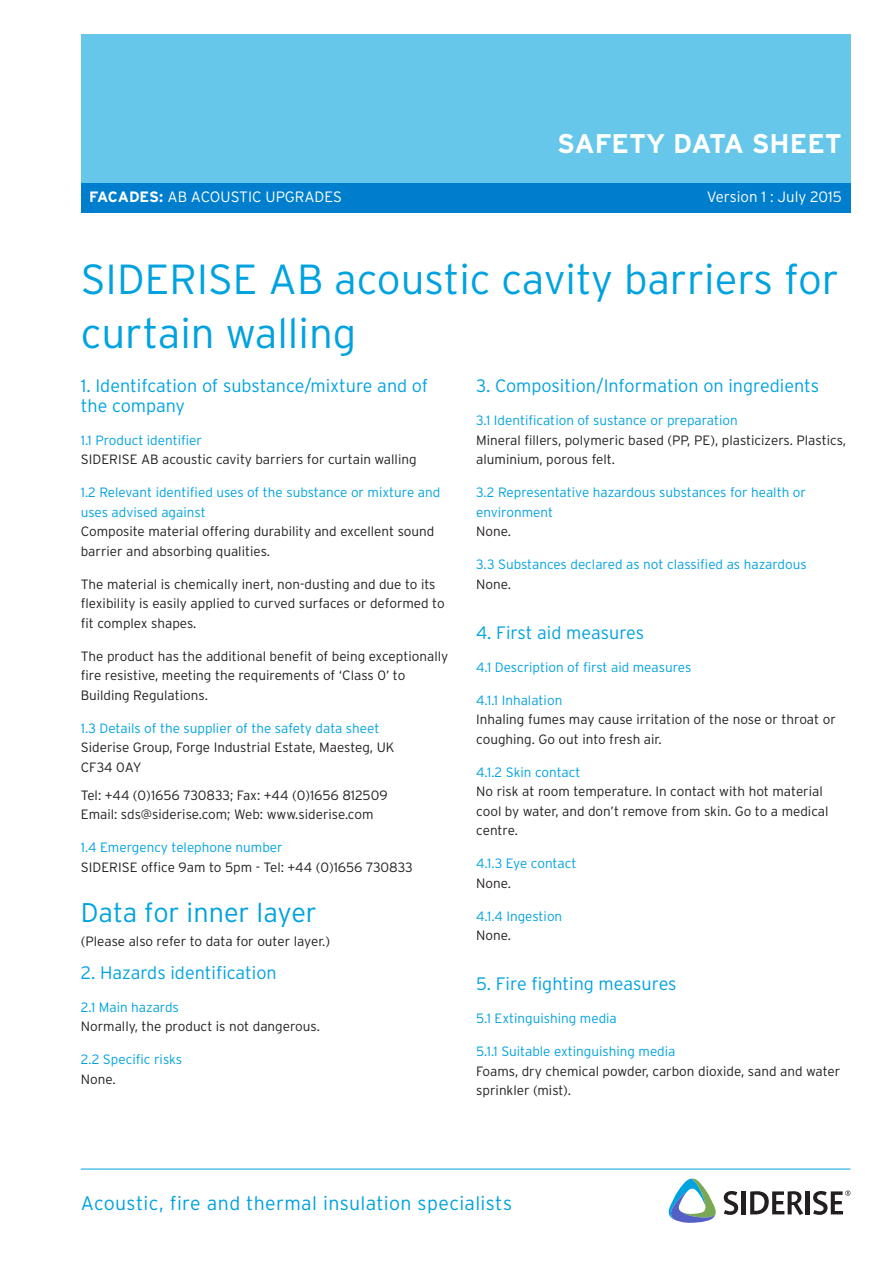
<style>
.page{position:relative;width:893px;height:1263px;background:#fff}
.page>*{position:absolute;margin:0;border:0;box-sizing:border-box;transform-origin:0 0}
.Heading{font:300 42px/54px "Interstate";color:#00a2df}
.Body{font:300 27px "Interstate";color:#00a2df}
.t1{font:700 27px "Interstate";color:#fff}
.Body-2{font:300 19.5px "Interstate";letter-spacing:.02em;color:#00a2df}
.Body-3{font:300 18px/19.5px "Interstate";color:#00a2df}
.t2{font:300 15px "Interstate";color:#fff}
.Body-4{font:300 13.5px/19.5px "Interstate";color:#231f20}
.Body-5{font:300 13.5px/19.5px "Interstate";color:#00a2df}
.s1{font-weight:700}
.s2{color:#00a2df}
.s3{color:#231f20}
</style>
<div class="page">
<div style="left:81px;top:34px;width:769px;height:179px;background:#66c7eb"></div>
<div style="left:81px;top:183px;width:769px;height:30px;background:#007ece"></div>
<svg style="left:724px;top:1191px;width:14px;height:24px"></svg>
<hr style="left:741px;top:1191px;width:4px;height:23px;background:#231f20">
<svg style="left:750px;top:1191px;width:53px;height:24px"></svg>
<hr style="left:806px;top:1191px;width:4px;height:23px;background:#231f20">
<svg style="left:669px;top:1178px;width:47px;height:45px"></svg>
<svg style="left:813px;top:1190px;width:37px;height:25px"></svg>
<hr style="left:81px;top:1169px;width:769px;height:1px;background:#00a2df">
<p class="t1" style="left:557px;top:128px;width:286px">SAFETY DATA SHEET</p>
<p class="t2" style="left:89px;top:188px;width:254px"><span class="s1">FACADES:</span> AB ACOUSTIC UPGRADES</p>
<p class="t2" style="left:707px;top:188px;width:137px">Version 1 : July 2015</p>
<p class="Heading" style="left:81px;top:252px;width:760px">SIDERISE AB acoustic cavity barriers for curtain walling</p>
<p class="Body-3" style="left:81px;top:376px;width:349px">1. Identifcation of substance/mixture and of the company</p>
<p class="Body-5" style="left:81px;top:430px;width:123px">1.1 Product identifier</p>
<p class="Body-4" style="left:81px;top:450px;width:337px">SIDERISE AB acoustic cavity barriers for curtain walling</p>
<p class="Body-5" style="left:81px;top:483px;width:361px">1.2 Relevant identified uses of the substance or mixture and uses advised against</p>
<p class="Body-4" style="left:81px;top:522px;width:355px">Composite material offering durability and excellent sound barrier and absorbing qualities.</p>
<p class="Body-4" style="left:81px;top:574px;width:365px">The material is chemically inert, non-dusting and due to its flexibility is easily applied to curved surfaces or deformed to fit complex shapes.</p>
<p class="Body-4" style="left:81px;top:646px;width:369px">The product has the additional benefit of being exceptionally fire resistive, meeting the requirements of ‘Class 0’ to<br>Building Regulations.</p>
<p class="Body-5" style="left:81px;top:718px;width:300px">1.3 Details of the supplier of the safety data sheet</p>
<p class="Body-4" style="left:81px;top:738px;width:315px">Siderise Group, Forge Industrial Estate, Maesteg, UK</p>
<p class="Body-4" style="left:81px;top:757px;width:62px">CF34 0AY</p>
<p class="Body-4" style="left:81px;top:785px;width:308px">Tel: +44 (0)1656 730833; Fax: +44 (0)1656 812509</p>
<p class="Body-4" style="left:81px;top:805px;width:294px">Email: sds@siderise.com; Web: www.siderise.com</p>
<p class="Body-5" style="left:81px;top:838px;width:203px">1.4 Emergency telephone number</p>
<p class="Body-4" style="left:81px;top:857px;width:334px">SIDERISE office 9am to 5pm - Tel: +44 (0)1656 730833</p>
<p class="Body" style="left:81px;top:897px;width:238px">Data for inner layer</p>
<p class="Body-4" style="left:81px;top:931px;width:251px">(Please also refer to data for outer layer.)</p>
<p class="Body-3" style="left:81px;top:962px;width:198px">2. Hazards identification</p>
<p class="Body-4" style="left:81px;top:997px;width:241px"><span class="s2">2.1 Main hazards<br></span>Normally, the product is not dangerous.</p>
<p class="Body-5" style="left:81px;top:1049px;width:103px">2.2 Specific risks<br><span class="s3">None.</span></p>
<p class="Body-3" style="left:476px;top:376px;width:344px">3. Composition/Information on ingredients</p>
<p class="Body-4" style="left:476px;top:411px;width:371px"><span class="s2">3.1 Identification of sustance or preparation<br></span>Mineral fillers, polymeric based (PP, PE), plasticizers. Plastics, aluminium, porous felt.</p>
<p class="Body-5" style="left:476px;top:483px;width:331px">3.2 Representative hazardous substances for health or</p>
<p class="Body-5" style="left:476px;top:502px;width:78px">environment<br><span class="s3">None.</span></p>
<p class="Body-5" style="left:476px;top:555px;width:332px">3.3 Substances declared as not classified as hazardous<br><span class="s3">None.</span></p>
<p class="Body-3" style="left:476px;top:623px;width:169px">4. First aid measures</p>
<p class="Body-5" style="left:476px;top:657px;width:217px">4.1 Description of first aid measures</p>
<p class="Body-4" style="left:476px;top:690px;width:361px"><span class="s2">4.1.1 Inhalation<br></span>Inhaling fumes may cause irritation of the nose or throat or coughing. Go out into fresh air.</p>
<p class="Body-4" style="left:476px;top:762px;width:354px"><span class="s2">4.1.2 Skin contact<br></span>No risk at room temperature. In contact with hot material cool by water, and don’t remove from skin. Go to a medical centre.</p>
<p class="Body-5" style="left:476px;top:854px;width:102px">4.1.3 Eye contact<br><span class="s3">None.</span></p>
<p class="Body-5" style="left:476px;top:906px;width:88px">4.1.4 Ingestion<br><span class="s3">None.</span></p>
<p class="Body-3" style="left:476px;top:974px;width:202px">5. Fire fighting measures</p>
<p class="Body-5" style="left:476px;top:1009px;width:142px">5.1 Extinguishing media</p>
<p class="Body-5" style="left:476px;top:1042px;width:201px">5.1.1 Suitable extinguishing media</p>
<p class="Body-4" style="left:476px;top:1061px;width:365px">Foams, dry chemical powder, carbon dioxide, sand and water sprinkler (mist).</p>
<p class="Body-2" style="left:81px;top:1192px;width:433px">Acoustic, fire and thermal insulation specialists</p>
</div>
